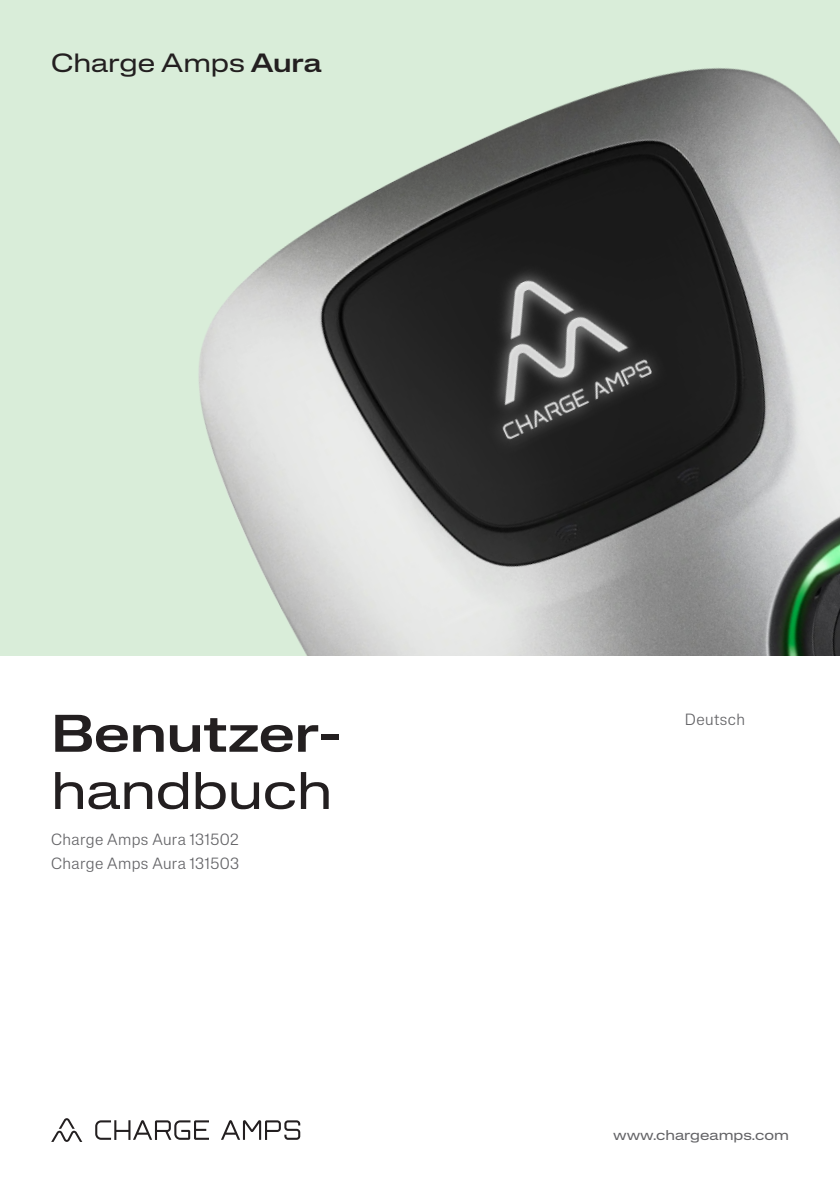
<style>
.page{position:relative;width:840px;height:1191px;background:#fff}
.page>*{position:absolute;margin:0;border:0;box-sizing:border-box;transform-origin:0 0}
.t1{font:500 expanded 52px "Lateral";letter-spacing:-.005em;color:#231f20}
.t2{font:expanded 52px "Lateral";letter-spacing:-.01em;color:#231f20}
.t3{font:expanded 26px "Lateral";letter-spacing:-.005em;color:#231f20}
.t4{font:300 16px/24px "Lateral Standard";letter-spacing:.025em;color:#636366}
.t5{font:expanded 14px "Lateral";color:#636366}
.s1{font-weight:500}
</style>
<div class="page">
<img style="left:0;top:0;width:839px;height:656px">
<svg style="left:51px;top:1118px;width:249px;height:23px"></svg>
<h2 class="t3" style="left:51px;top:48px;width:272px">Charge Amps <span class="s1">Aura</span></h2>
<h1 class="t1" style="left:51px;top:702px;width:291px">Benutzer-</h1>
<h1 class="t2" style="left:51px;top:760px;width:283px">handbuch</h1>
<p class="t4" style="left:51px;top:827px;width:190px">Charge Amps Aura 131502<br>Charge Amps Aura 131503</p>
<p class="t4" style="left:684px;top:707px;width:62px">Deutsch</p>
<p class="t5" style="left:612px;top:1126px;width:177px">www.chargeamps.com</p>
</div>
